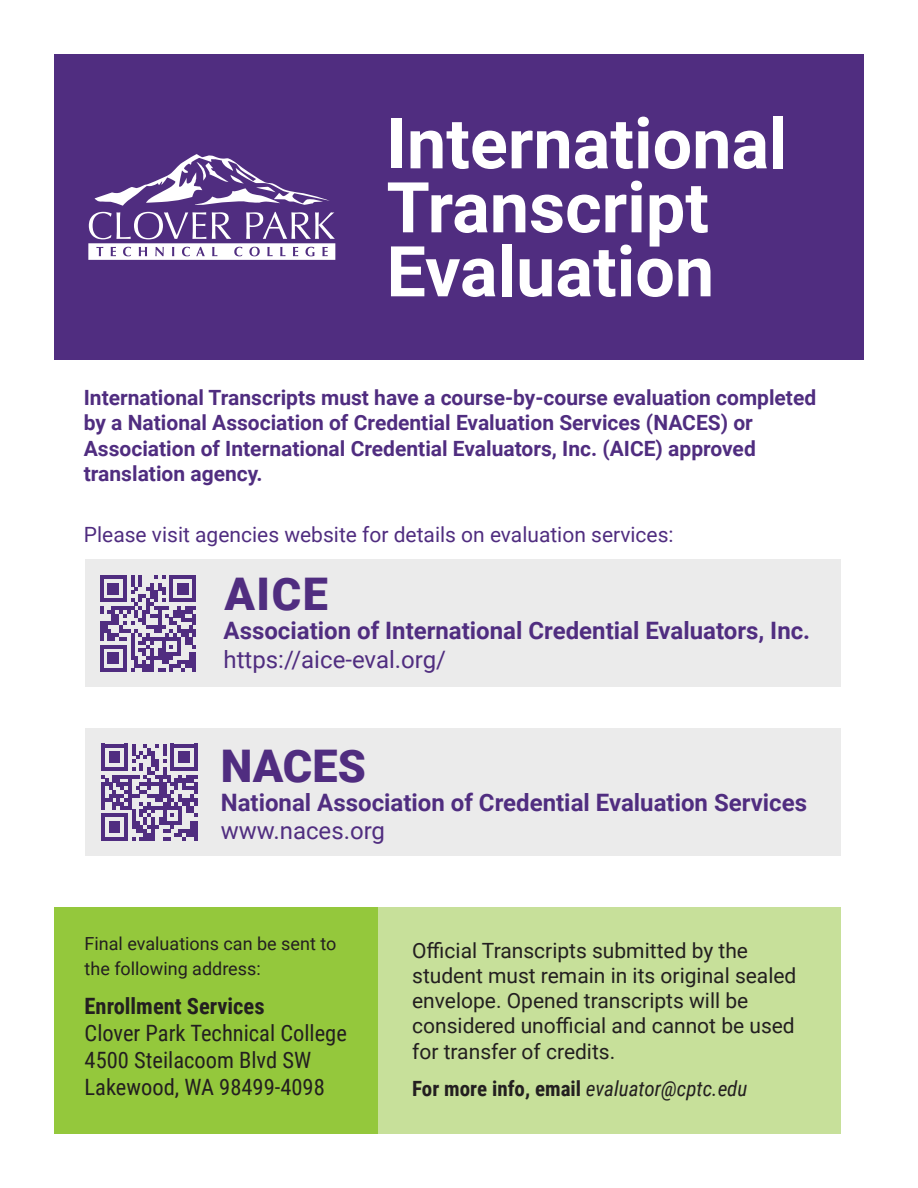
<style>
.page{position:relative;width:918px;height:1188px;background:#fff}
.page>*{position:absolute;margin:0;border:0;box-sizing:border-box;transform-origin:0 0}
.t1{font:700 70.05px/64.1px "Roboto";color:#fff}
.t2{font:900 45px "Roboto";letter-spacing:.01em;color:#502d80}
.t3{font:700 24px "Roboto";color:#502d80}
.t4{font:24px "Roboto";color:#502d80}
.t5{font:22.5px/27px "Roboto Condensed";color:#231f20}
.t6{font:700 22.5px "Roboto Condensed";color:#231f20}
.t7{font:700 21px/25.2px "Roboto";color:#502d80}
.t8{font:21px/25.2px "Roboto";color:#231f20}
.t9{font:21px "Roboto";color:#502d80}
.t10{font:italic 21px "Roboto Condensed";color:#231f20}
.t11{font:18px/25.2px "Roboto";color:#231f20}
.s1{font-weight:700;font-style:normal}
</style>
<div class="page">
<div style="left:85px;top:560px;width:756px;height:127px;background:#ebebeb"></div>
<div style="left:85px;top:728px;width:756px;height:128px;background:#ebebeb"></div>
<div style="left:54px;top:907px;width:324px;height:227px;background:#94c83c"></div>
<div style="left:378px;top:907px;width:463px;height:227px;background:#c7e09a"></div>
<div style="left:54px;top:54px;width:810px;height:306px;background:#502d80"></div>
<svg style="left:100px;top:575px;width:96px;height:97px"></svg>
<svg style="left:101px;top:744px;width:97px;height:96px"></svg>
<svg style="left:95px;top:154px;width:235px;height:52px"></svg>
<svg style="left:88px;top:212px;width:247px;height:48px"></svg>
<h1 class="t1" style="left:387px;top:109px;width:403px">International<br>Transcript<br>Evaluation</h1>
<p class="t7" style="left:84px;top:384px;width:734px">International Transcripts must have a course-by-course evaluation completed by a National Association of Credential Evaluation Services (NACES) or Association of International Credential Evaluators, Inc. (AICE) approved translation agency.</p>
<p class="t9" style="left:84px;top:519px;width:591px">Please visit agencies website for details on evaluation services:</p>
<h2 class="t2" style="left:224px;top:563px;width:105px">AICE</h2>
<p class="t3" style="left:224px;top:614px;width:588px">Association of International Credential Evaluators, Inc.</p>
<p class="t4" style="left:224px;top:642px;width:224px">https://aice-eval.org/</p>
<h2 class="t2" style="left:221px;top:734px;width:147px">NACES</h2>
<p class="t3" style="left:221px;top:785px;width:588px">National Association of Credential Evaluation Services</p>
<p class="t4" style="left:221px;top:814px;width:166px">www.naces.org</p>
<p class="t11" style="left:85px;top:930px;width:253px">Final evaluations can be sent to the following address:</p>
<p class="t6" style="left:85px;top:990px;width:182px">Enrollment Services</p>
<p class="t5" style="left:85px;top:1018px;width:264px">Clover Park Technical College<br>4500 Steilacoom Blvd SW<br>Lakewood, WA 98499-4098</p>
<p class="t8" style="left:412px;top:937px;width:386px">Official Transcripts submitted by the student must remain in its original sealed envelope. Opened transcripts will be considered unofficial and cannot be used for transfer of credits.</p>
<p class="t10" style="left:412px;top:1074px;width:337px"><span class="s1">For more info, email</span> evaluator@cptc.edu</p>
</div>
